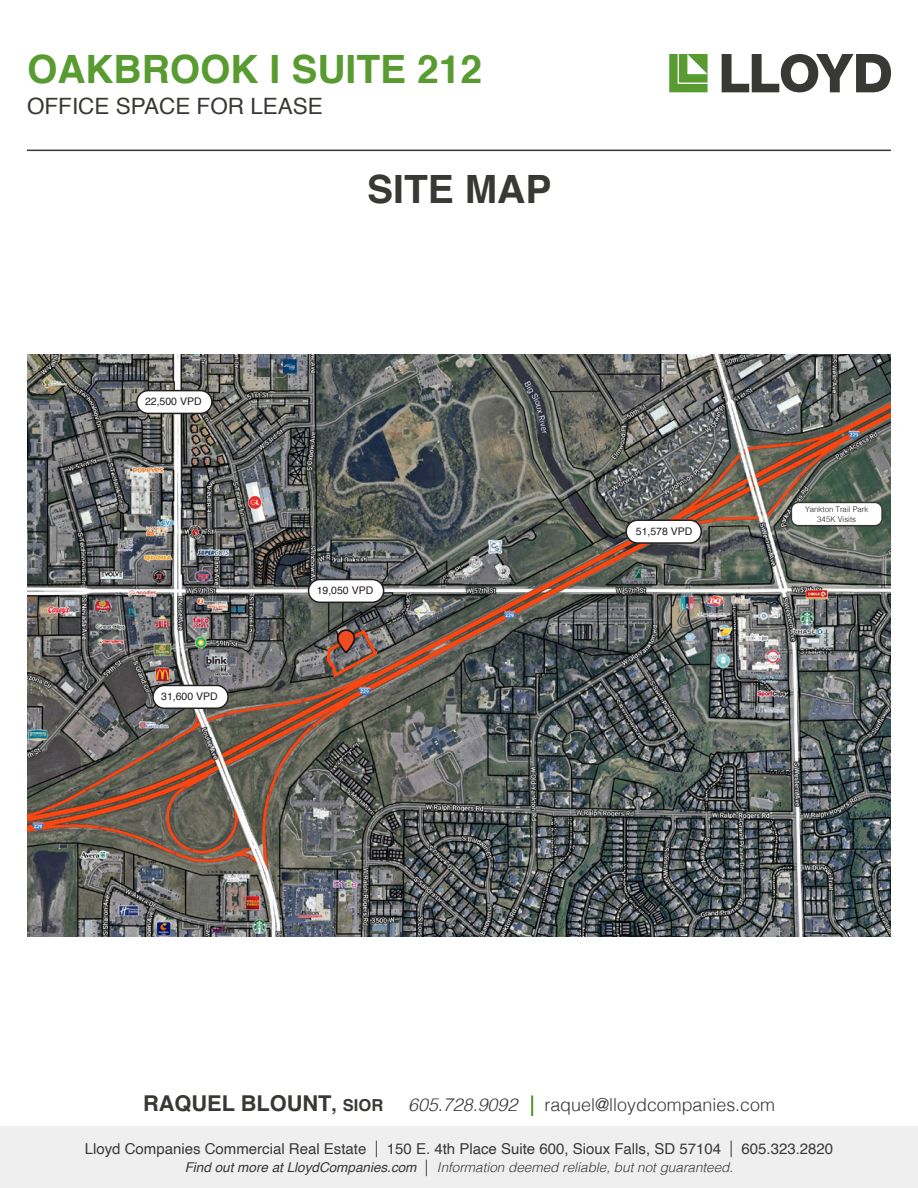
<style>
.page{position:relative;width:918px;height:1188px;background:#fff}
.page>*{position:absolute;margin:0;border:0;box-sizing:border-box;transform-origin:0 0}
.t1{font:700 39px "Helvetica";color:#589b31}
.t2{font:700 39px "Helvetica";color:#383935}
.t3{font:22.5px "Helvetica";color:#383935}
.t4{font:700 21.75px "Helvetica";color:#383935}
.t5{font:300 17.85px "Helvetica";color:#383935}
.t6{font:15px "Helvetica";color:#373a36}
.t7{font:italic 300 13.5px "Helvetica";color:#373a36}
.t8{font:10.5px "Helvetica";color:#231f20}
.t9{font:300 7.8px "Helvetica";color:#231f20}
.s1{font-size:19.5px}
.s2{font-size:16.5px}
.s3{font-style:italic}
.s4{font-style:italic;color:#589b31}
.s5{font-weight:300;font-size:16.5px}
.s6{font-weight:400}
.s7{font-style:normal;font-size:16.5px}
</style>
<div class="page">
<div style="left:0;top:1126px;width:918px;height:62px;background:#efefef"></div>
<svg style="left:669px;top:54px;width:39px;height:38px"></svg>
<svg style="left:722px;top:54px;width:169px;height:38px"></svg>
<hr style="left:27px;top:150px;width:864px;height:1px;background:#383935">
<img style="left:27px;top:355px;width:864px;height:581px">
<div style="left:137px;top:391px;width:75px;height:22px;background:#fff;border-radius:11px"></div>
<div style="left:136px;top:390px;width:77px;height:24px;border:2px solid #231f20;border-radius:11px"></div>
<div style="left:153px;top:685px;width:75px;height:23px;background:#fff;border-radius:11px"></div>
<div style="left:152px;top:685px;width:77px;height:24px;border:2px solid #231f20;border-radius:11px"></div>
<div style="left:309px;top:580px;width:75px;height:22px;background:#fff;border-radius:11px"></div>
<div style="left:308px;top:579px;width:76px;height:24px;border:2px solid #231f20;border-radius:11px"></div>
<div style="left:791px;top:502px;width:91px;height:24px;background:#fff;border-radius:7px"></div>
<div style="left:791px;top:502px;width:92px;height:25px;border:2px solid #383935;border-radius:7px"></div>
<div style="left:626px;top:520px;width:75px;height:23px;background:#fff;border-radius:11px"></div>
<div style="left:625px;top:519px;width:77px;height:25px;border:2px solid #231f20;border-radius:11px"></div>
<svg style="left:325px;top:545px;width:54px;height:135px"></svg>
<h1 class="t1" style="left:27px;top:38px;width:457px">OAKBROOK I SUITE 212</h1>
<h2 class="t3" style="left:27px;top:89px;width:297px">OFFICE SPACE FOR LEASE</h2>
<p class="t8" style="left:145px;top:393px;width:58px">22,500 VPD</p>
<p class="t8" style="left:161px;top:688px;width:58px">31,600 VPD</p>
<p class="t2" style="left:367px;top:157px;width:186px">SITE MAP</p>
<p class="t8" style="left:317px;top:582px;width:58px">19,050 VPD</p>
<p class="t8" style="left:636px;top:523px;width:58px">51,578 VPD</p>
<p class="t9" style="left:805px;top:503px;width:65px">Yankton Trail Park</p>
<p class="t9" style="left:817px;top:512px;width:40px">345K Visits</p>
<p class="t4" style="left:143px;top:1086px;width:242px">RAQUEL BLOUNT<span class="s1">,</span> <span class="s2">SIOR</span></p>
<p class="t5" style="left:408px;top:1089px;width:368px"><span class="s3">605.728.9092</span> <span class="s4">|</span> raquel@lloydcompanies.com</p>
<p class="t6" style="left:85px;top:1137px;width:750px">Lloyd Companies Commercial Real Estate <span class="s5">|</span> 150 E. 4th Place Suite 600, Sioux Falls, SD 57104 <span class="s5">|</span> 605.323.2820</p>
<p class="t7" style="left:185px;top:1156px;width:550px"><span class="s6">Find out more at LloydCompanies.com</span> <span class="s7">|</span> Information deemed reliable, but not guaranteed.</p>
</div>
